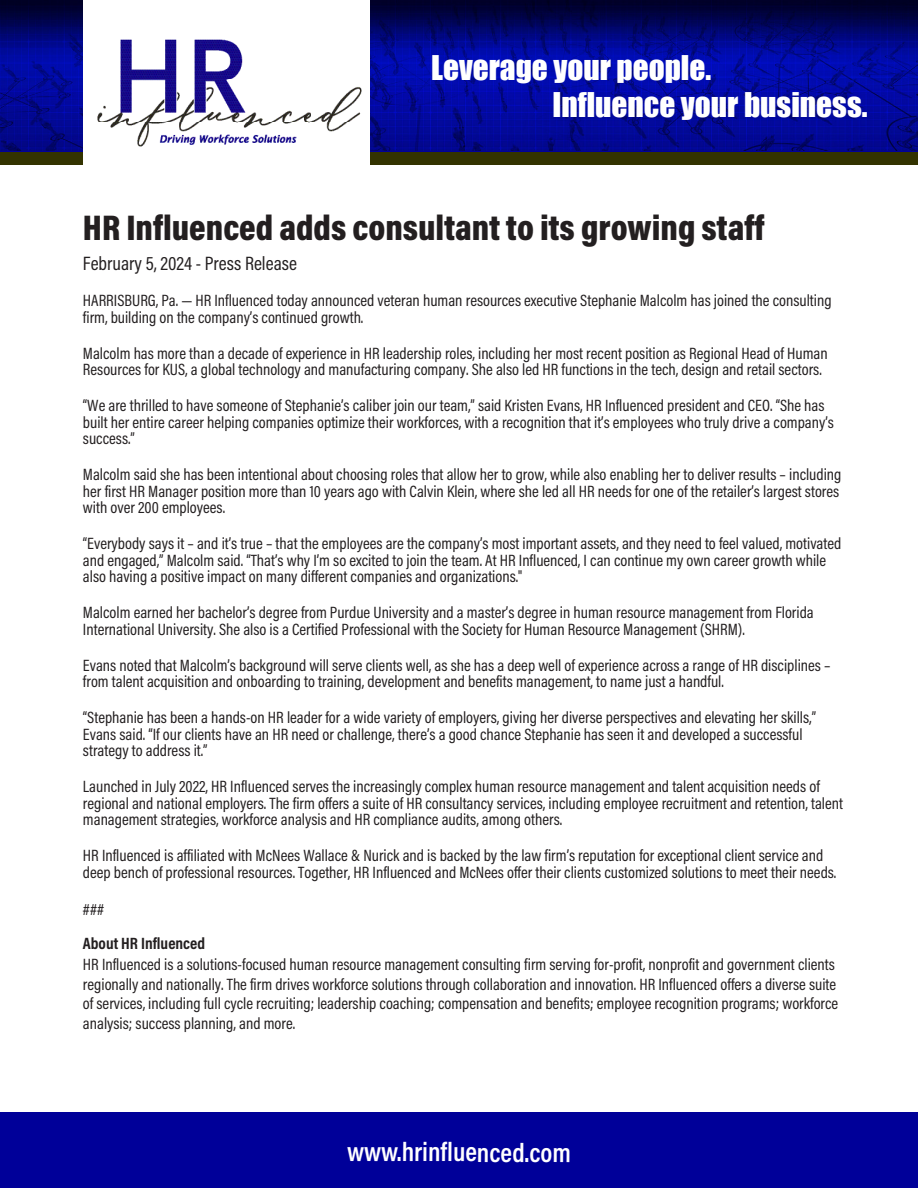
<style>
.page{position:relative;width:918px;height:1188px;background:#fff}
.page>*{position:absolute;margin:0;border:0;box-sizing:border-box;transform-origin:0 0}
.t1{font:900 36px "Acumin Pro Cond";color:#231f20}
.t2{font:31.35px "Impact";color:#fff}
.t3{font:600 27px "Acumin Pro Cond";letter-spacing:-.01em;color:#fff}
.t4{font:19.5px "Acumin Pro Cond";color:#231f20}
.t5{font:16.5px/16.5px "Acumin Pro Cond";color:#231f20}
.t6{font:700 16.5px/34.5px "Acumin Pro Cond";color:#231f20}
.s1{font-weight:400}
</style>
<div class="page">
<div style="left:371px;top:0;width:547px;height:165px;background:#330"></div>
<div style="left:0;top:0;width:83px;height:165px;background:#330"></div>
<img style="left:97px;top:39px;width:265px;height:108px">
<img style="left:371px;top:0;width:547px;height:150px">
<div style="left:1px;top:1112px;width:917px;height:76px;background:#009"></div>
<img style="left:1px;top:0;width:82px;height:150px">
<p class="t2" style="left:431px;top:43px;width:282px">Leverage your people.</p>
<p class="t2" style="left:552px;top:81px;width:317px">Influence your business.</p>
<p class="t1" style="left:83px;top:204px;width:683px">HR Influenced adds consultant to its growing staff</p>
<p class="t4" style="left:83px;top:251px;width:215px">February 5, 2024 - Press Release</p>
<p class="t5" style="left:83px;top:292px;width:750px">HARRISBURG, Pa. — HR Influenced today announced veteran human resources executive Stephanie Malcolm has joined the consulting firm, building on the company’s continued growth.</p>
<p class="t5" style="left:83px;top:344px;width:746px">Malcolm has more than a decade of experience in HR leadership roles, including her most recent position as Regional Head of Human<br>Resources for KUS, a global technology and manufacturing company. She also led HR functions in the tech, design and retail sectors.</p>
<p class="t5" style="left:83px;top:397px;width:752px">“We are thrilled to have someone of Stephanie’s caliber join our team,” said Kristen Evans, HR Influenced president and CEO. “She has built her entire career helping companies optimize their workforces, with a recognition that it’s employees who truly drive a company’s success.”</p>
<p class="t5" style="left:83px;top:466px;width:760px">Malcolm said she has been intentional about choosing roles that allow her to grow, while also enabling her to deliver results – including her first HR Manager position more than 10 years ago with Calvin Klein, where she led all HR needs for one of the retailer’s largest stores with over 200 employees.</p>
<p class="t5" style="left:83px;top:535px;width:760px">“Everybody says it – and it’s true – that the employees are the company’s most important assets, and they need to feel valued, motivated and engaged,” Malcolm said. “That’s why I’m so excited to join the team. At HR Influenced, I can continue my own career growth while also having a positive impact on many different companies and organizations."</p>
<p class="t5" style="left:83px;top:604px;width:732px">Malcolm earned her bachelor’s degree from Purdue University and a master’s degree in human resource management from Florida<br>International University. She also is a Certified Professional with the Society for Human Resource Management (SHRM).</p>
<p class="t5" style="left:83px;top:656px;width:749px">Evans noted that Malcolm’s background will serve clients well, as she has a deep well of experience across a range of HR disciplines – from talent acquisition and onboarding to training, development and benefits management, to name just a handful.</p>
<p class="t5" style="left:83px;top:709px;width:735px">“Stephanie has been a hands-on HR leader for a wide variety of employers, giving her diverse perspectives and elevating her skills,”<br>Evans said. “If our clients have an HR need or challenge, there’s a good chance Stephanie has seen it and developed a successful strategy to address it.”</p>
<p class="t5" style="left:83px;top:778px;width:762px">Launched in July 2022, HR Influenced serves the increasingly complex human resource management and talent acquisition needs of regional and national employers. The firm offers a suite of HR consultancy services, including employee recruitment and retention, talent management strategies, workforce analysis and HR compliance audits, among others.</p>
<p class="t5" style="left:83px;top:847px;width:755px">HR Influenced is affiliated with McNees Wallace &amp; Nurick and is backed by the law firm’s reputation for exceptional client service and deep bench of professional resources. Together, HR Influenced and McNees offer their clients customized solutions to meet their needs.</p>
<p class="t6" style="left:83px;top:891px;width:124px"><span class="s1">###<br></span>About HR Influenced</p>
<p class="t5" style="left:83px;top:954px;width:757px;line-height:19.8px">HR Influenced is a solutions-focused human resource management consulting firm serving for-profit, nonprofit and government clients regionally and nationally. The firm drives workforce solutions through collaboration and innovation. HR Influenced offers a diverse suite of services, including full cycle recruiting; leadership coaching; compensation and benefits; employee recognition programs; workforce analysis; success planning, and more.</p>
<p class="t3" style="left:347px;top:1134px;width:226px">www.hrinfluenced.com</p>
</div>
